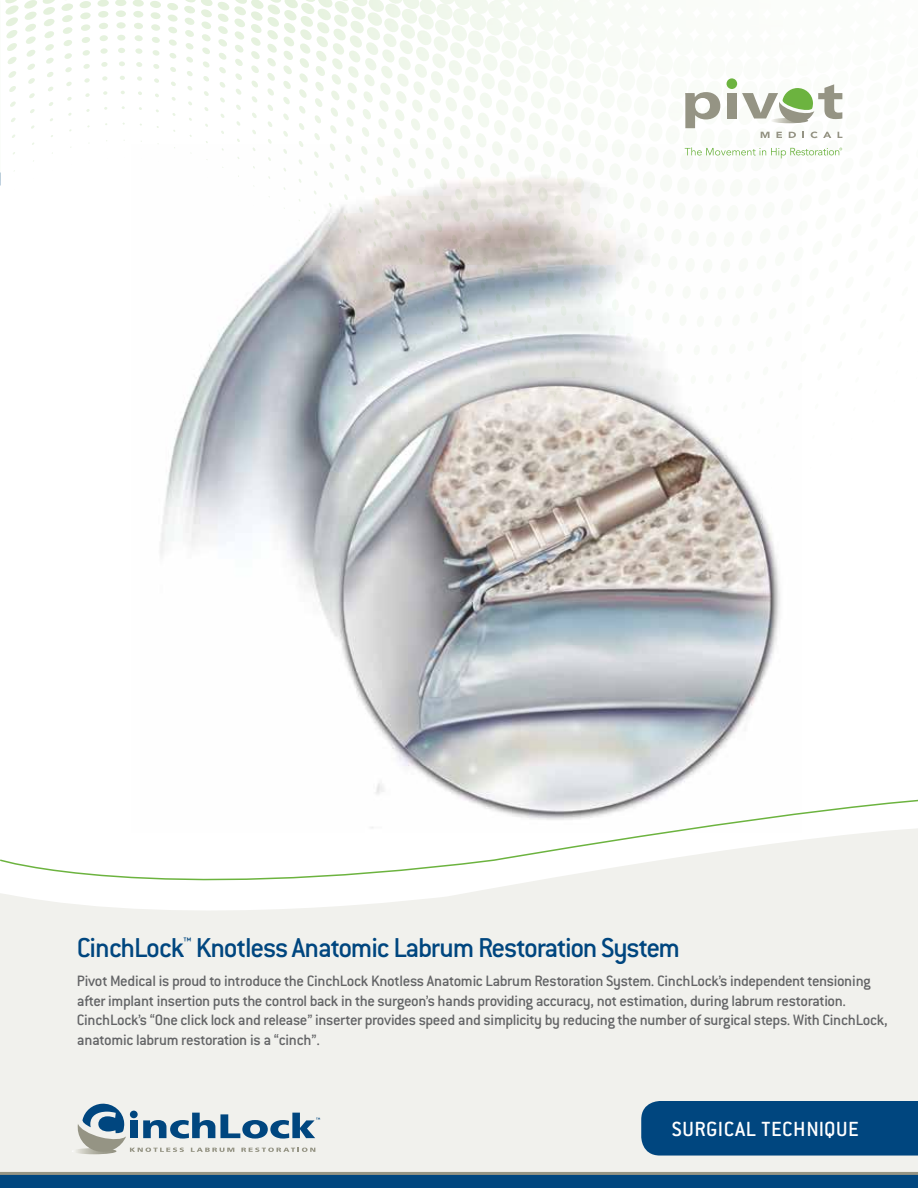
<style>
.page{position:relative;width:918px;height:1188px;background:#fff}
.page>*{position:absolute;margin:0;border:0;box-sizing:border-box;transform-origin:0 0}
.t1{font:500 30px "Conduit ITC";letter-spacing:-.045em;color:#00467f}
.t2{font:500 22.5px "Conduit ITC";letter-spacing:.03em;color:#fff}
.t3{font:500 16.5px/19.5px "Conduit ITC";letter-spacing:-.025em;color:#636466}
</style>
<div class="page">
<div style="left:0;top:904px;width:918px;height:268px;background:#f1f1ed"></div>
<div style="left:641px;top:1101px;width:277px;height:55px;background:#00467f"></div>
<svg style="left:72px;top:1103px;width:248px;height:51px;background:#b3c3cc"></svg>
<div style="left:0;top:1174px;width:918px;height:14px;background:#00467f"></div>
<hr style="left:0;top:1172px;width:918px;height:3px;background:#959484">
<img style="left:160px;top:145px;width:622px;height:651px">
<svg style="left:0;top:796px;width:918px;height:108px"></svg>
<svg style="left:761px;top:132px;width:9px;height:6px"></svg>
<svg style="left:776px;top:132px;width:6px;height:6px"></svg>
<svg style="left:789px;top:132px;width:7px;height:6px"></svg>
<svg style="left:802px;top:132px;width:2px;height:6px"></svg>
<svg style="left:811px;top:132px;width:20px;height:6px"></svg>
<svg style="left:838px;top:132px;width:4px;height:6px"></svg>
<svg style="left:685px;top:92px;width:35px;height:36px"></svg>
<div style="left:727px;top:93px;width:10px;height:25px;background:#959484"></div>
<div style="left:727px;top:78px;width:10px;height:11px;background:#6cb33f;border-radius:50%"></div>
<svg style="left:742px;top:84px;width:100px;height:40px"></svg>
<svg style="left:685px;top:147px;width:157px;height:11px"></svg>
<h1 class="t1" style="left:77px;top:931px;width:605px">CinchLock<sup>™</sup> Knotless Anatomic Labrum Restoration System</h1>
<p class="t3" style="left:77px;top:971px;width:812px">Pivot Medical is proud to introduce the CinchLock Knotless Anatomic Labrum Restoration System. CinchLock’s independent tensioning after implant insertion puts the control back in the surgeon’s hands providing accuracy, not estimation, during labrum restoration.<br>CinchLock’s “One click lock and release” inserter provides speed and simplicity by reducing the number of surgical steps. With CinchLock, anatomic labrum restoration is a “cinch”.</p>
<h2 class="t2" style="left:672px;top:1116px;width:189px">SURGICAL TECHNIQUE</h2>
</div>
